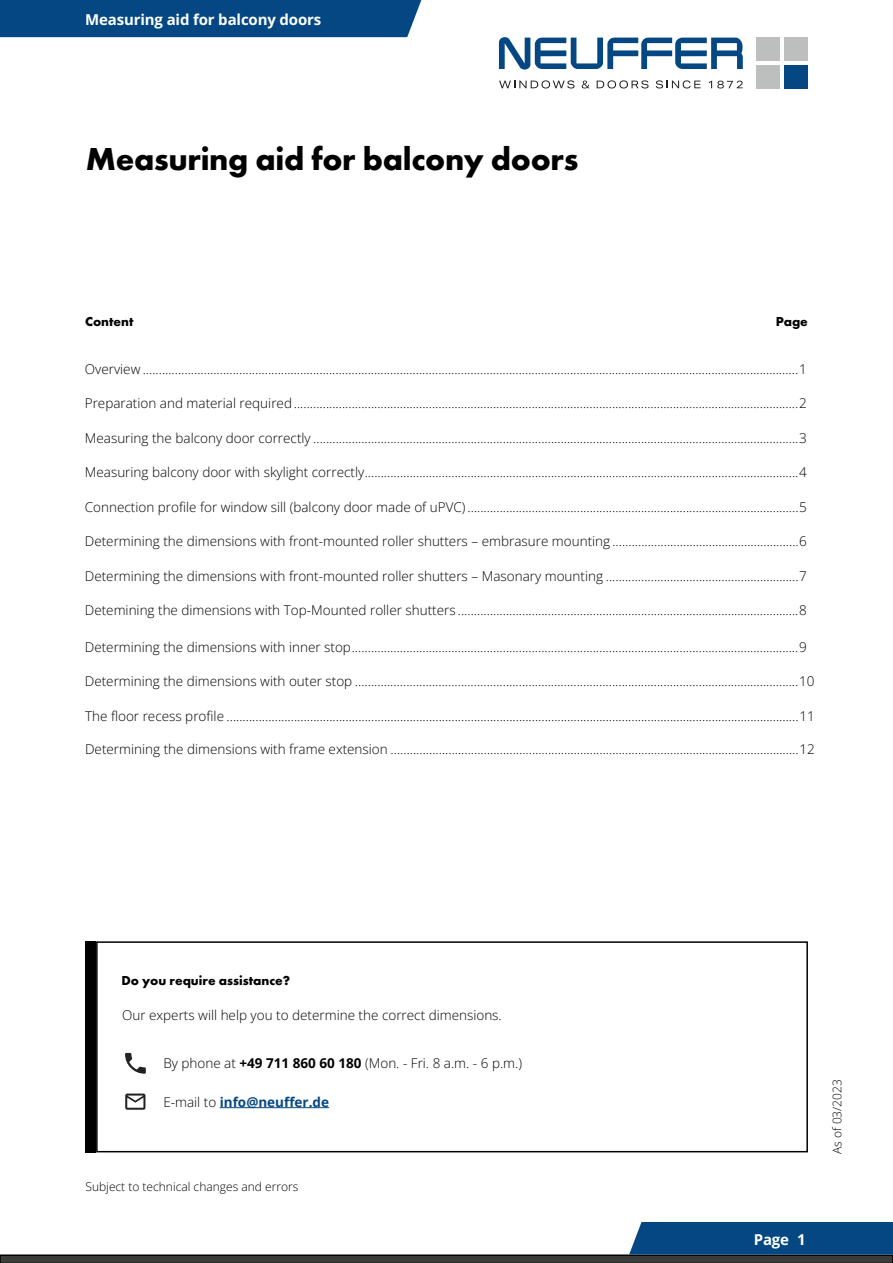
<style>
.page{position:relative;width:893px;height:1263px;background:#fff}
.page>*{position:absolute;margin:0;border:0;box-sizing:border-box;transform-origin:0 0}
.t1{font:700 33px "Futura PT";letter-spacing:-.01em;color:#000}
.t2{font:700 15px "Open Sans";letter-spacing:-.01em;color:#fff}
.t3{font:13.5px "Open Sans";color:#000}
.t4{font:700 13.5px "Futura PT";color:#000}
.t5{font:700 13.5px "Open Sans";color:#044782}
.t6{font:12px "Open Sans";color:#000}
.s1{font-weight:700}
.s2{font-weight:400;color:#000}
</style>
<div class="page">
<svg style="left:0;top:1222px;width:893px;height:41px"></svg>
<div style="left:0;top:0;width:421px;height:37px;background:#044782"></div>
<svg style="left:499px;top:37px;width:244px;height:33px"></svg>
<div style="left:756px;top:38px;width:24px;height:23px;background:#bdbfbf"></div>
<div style="left:784px;top:38px;width:24px;height:23px;background:#bdbfbf"></div>
<div style="left:756px;top:65px;width:24px;height:24px;background:#bdbfbf"></div>
<div style="left:784px;top:65px;width:24px;height:24px;background:#044782"></div>
<svg style="left:499px;top:80px;width:75px;height:8px"></svg>
<svg style="left:582px;top:81px;width:7px;height:7px"></svg>
<svg style="left:597px;top:80px;width:51px;height:8px"></svg>
<svg style="left:656px;top:80px;width:45px;height:8px"></svg>
<svg style="left:709px;top:81px;width:34px;height:7px"></svg>
<div style="left:85px;top:941px;width:11px;height:211px;background:#000"></div>
<div style="left:96px;top:941px;width:712px;height:211px;border:2px solid #000"></div>
<hr style="left:220px;top:1107px;width:109px;height:1px;background:#044782">
<svg style="left:125px;top:1053px;width:21px;height:21px"></svg>
<svg style="left:125px;top:1093px;width:20px;height:17px"></svg>
<p class="t2" style="left:85px;top:10px;width:238px">Measuring aid for balcony doors</p>
<h1 class="t1" style="left:86px;top:137px;width:494px">Measuring aid for balcony doors</h1>
<p class="t4" style="left:85px;top:313px;width:50px">Content</p>
<p class="t4" style="left:776px;top:313px;width:34px">Page</p>
<p class="t3" style="left:85px;top:360px;width:724px">Overview ............................................................................................................................................................................................................1</p>
<p class="t3" style="left:85px;top:394px;width:724px">Preparation and material required.............................................................................................................................................................2</p>
<p class="t3" style="left:85px;top:428px;width:724px">Measuring the balcony door correctly .......................................................................................................................................................3</p>
<p class="t3" style="left:85px;top:463px;width:724px">Measuring balcony door with skylight correctly.......................................................................................................................................4</p>
<p class="t3" style="left:85px;top:497px;width:724px">Connection profile for window sill (balcony door made of uPVC) .......................................................................................................5</p>
<p class="t3" style="left:85px;top:532px;width:724px">Determining the dimensions with front-mounted roller shutters – embrasure mounting ..........................................................6</p>
<p class="t3" style="left:85px;top:566px;width:724px">Determining the dimensions with front-mounted roller shutters – Masonary mounting ............................................................7</p>
<p class="t3" style="left:85px;top:601px;width:724px">Detemining the dimensions with Top-Mounted roller shutters ..........................................................................................................8</p>
<p class="t3" style="left:85px;top:637px;width:724px">Determining the dimensions with inner stop...........................................................................................................................................9</p>
<p class="t3" style="left:85px;top:672px;width:731px">Determining the dimensions with outer stop ..........................................................................................................................................10</p>
<p class="t3" style="left:85px;top:707px;width:731px">The floor recess profile ..................................................................................................................................................................................11</p>
<p class="t3" style="left:85px;top:740px;width:731px">Determining the dimensions with frame extension ...............................................................................................................................12</p>
<p class="t4" style="left:121px;top:971px;width:170px">Do you require assistance?</p>
<p class="t3" style="left:122px;top:1006px;width:381px">Our experts will help you to determine the correct dimensions.</p>
<p class="t3" style="left:163px;top:1054px;width:360px">By phone at <span class="s1">+49 711 860 60 180</span> (Mon. - Fri. 8 a.m. - 6 p.m.)</p>
<p class="t5" style="left:163px;top:1093px;width:167px"><span class="s2">E-mail to</span> info@neuffer.de</p>
<p class="t6" style="left:86px;top:1178px;width:214px">Subject to technical changes and errors</p>
<p class="t6" style="left:829px;top:1154px;width:76px;rotate:-90deg">As of 03/2023</p>
<p class="t2" style="left:754px;top:1229px;width:54px">Page 1</p>
</div>
